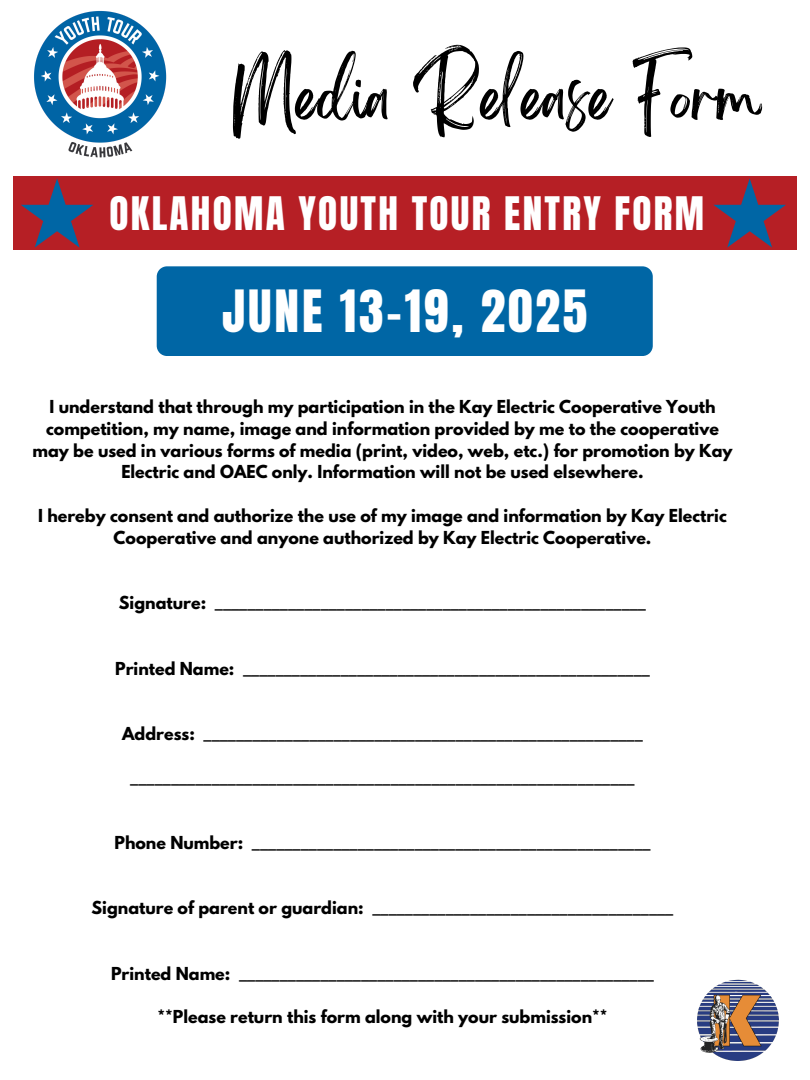
<style>
.page{position:relative;width:810px;height:1080px;background:#fff}
.page>*{position:absolute;margin:0;border:0;box-sizing:border-box;transform-origin:0 0}
.t1{font:56.69px "Brightwall";color:#000}
.t2{font:49.56px "Anton";letter-spacing:.06em;color:#fff}
.t3{font:39.25px "Anton";letter-spacing:.06em;color:#fff}
.t4{font:700 15.88px/21.8px "League Spartan";color:#000;text-align:center}
</style>
<div class="page">
<div style="left:13px;top:176px;width:783px;height:74px;background:#b61f25"></div>
<svg style="left:21px;top:178px;width:72px;height:70px"></svg>
<svg style="left:713px;top:178px;width:73px;height:70px"></svg>
<div style="left:157px;top:266px;width:496px;height:90px;background:#0066a5"></div>
<img style="left:34px;top:11px;width:133px;height:147px">
<img style="left:697px;top:979px;width:81px;height:82px">
<h2 class="t1" style="left:234px;top:77px;width:529px">Media Release Form</h2>
<p class="t3" style="left:110px;top:185px;width:596px">OKLAHOMA YOUTH TOUR ENTRY FORM</p>
<h1 class="t2" style="left:222px;top:276px;width:367px">JUNE 13-19, 2025</h1>
<p class="t4" style="left:32px;top:398px;width:702px">I understand that through my participation in the Kay Electric Cooperative Youth competition, my name, image and information provided by me to the cooperative may be used in various forms of media (print, video, web, etc.) for promotion by Kay Electric and OAEC only. Information will not be used elsewhere.</p>
<p class="t4" style="left:38px;top:507px;width:690px">I hereby consent and authorize the use of my image and information by Kay Electric<br>Cooperative and anyone authorized by Kay Electric Cooperative.</p>
<p class="t4" style="left:119px;top:594px;width:529px">Signature: _____________________________________________________</p>
<p class="t4" style="left:115px;top:659px;width:536px">Printed Name: __________________________________________________</p>
<p class="t4" style="left:122px;top:725px;width:522px">Address: ______________________________________________________</p>
<p class="t4" style="left:130px;top:768px;width:506px">______________________________________________________________</p>
<p class="t4" style="left:114px;top:834px;width:538px">Phone Number: _________________________________________________</p>
<p class="t4" style="left:92px;top:899px;width:583px">Signature of parent or guardian: _____________________________________</p>
<p class="t4" style="left:111px;top:965px;width:544px">Printed Name: ___________________________________________________</p>
<p class="t4" style="left:157px;top:1008px;width:452px">**Please return this form along with your submission**</p>
</div>
